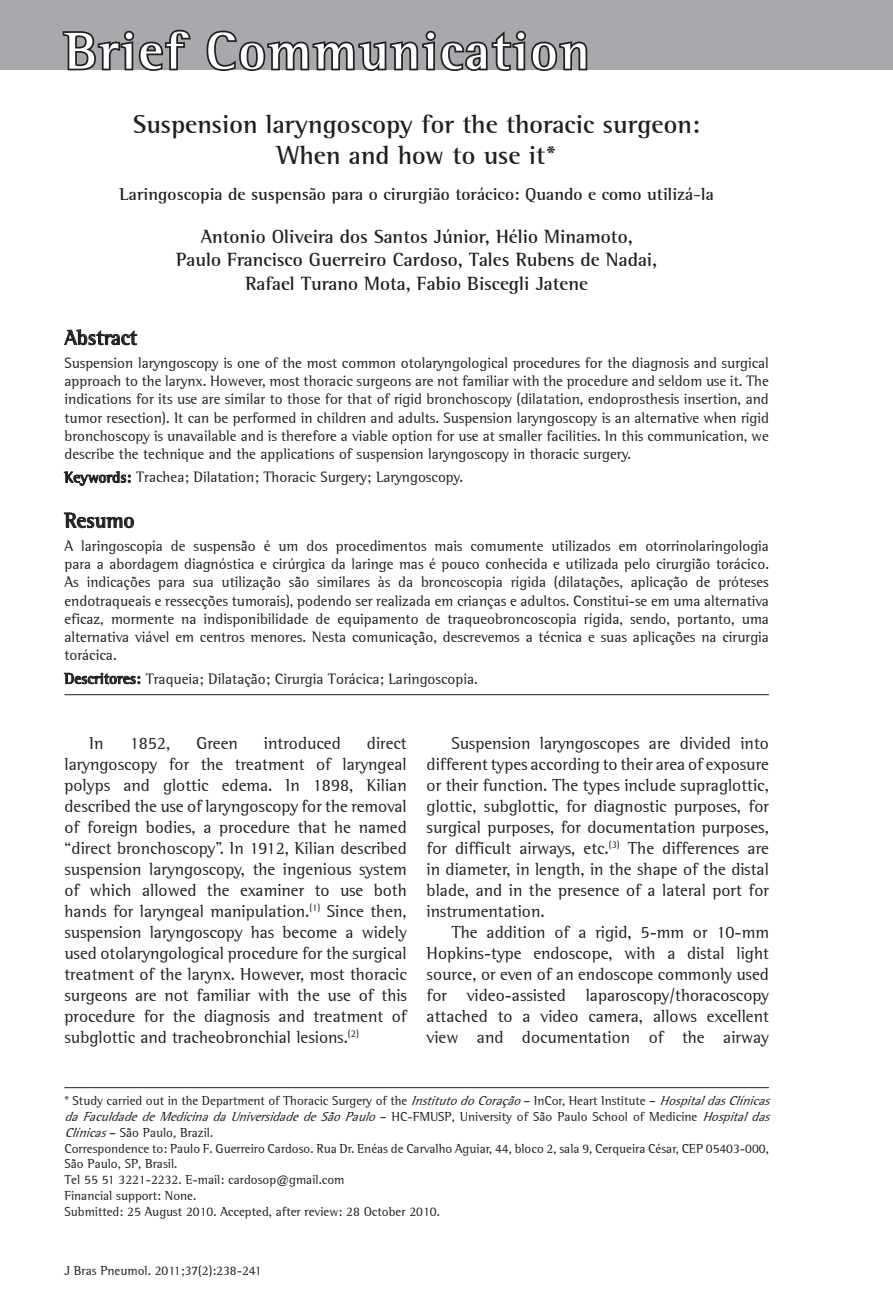
<style>
.page{position:relative;width:893px;height:1315px;background:#fff}
.page>*{position:absolute;margin:0;border:0;box-sizing:border-box;transform-origin:0 0}
.capítulo{font:700 52.5px "Libre Semi Serif S Si";letter-spacing:.05em;color:#fff}
.Título___1o_idioma{font:700 26.25px/31.5px "Libre Semi Serif S Si";color:#231f20;text-align:center}
.Resumo___título{font:700 21px "Libre Semi Serif S Si";color:#231f20}
.Autores{font:700 19.25px/23.1px "Libre Semi Serif S Si";color:#231f20;text-align:center}
.Corpo{font:17.5px/21px "Libre Semi Serif S Si";color:#231f20;text-align:justify}
.Título___2o_idioma{font:700 17.5px "Libre Semi Serif S Si";color:#231f20}
.Resumo{font:15.22px/18.2px "Libre Semi Serif S Si";color:#231f20;text-align:justify}
.Palavras-chave{font:15.22px "Libre Semi Serif S Si";color:#231f20}
.Endereço{font:13.12px/15.8px "Libre Semi Serif S Si";color:#231f20;text-align:justify}
.rodapé{font:13.12px "Libre Semi Serif S Si";color:#231f20}
.s1{font-weight:700}
.s2{font-style:italic}
</style>
<div class="page">
<div style="left:0;top:0;width:893px;height:70px;background:#a8a9ad"></div>
<svg style="left:65px;top:329px;width:72px;height:16px"></svg>
<svg style="left:64px;top:471px;width:67px;height:15px"></svg>
<svg style="left:64px;top:513px;width:70px;height:15px"></svg>
<svg style="left:64px;top:673px;width:76px;height:11px"></svg>
<hr style="left:64px;top:1087px;width:705px;height:1px;background:#231f20">
<hr style="left:64px;top:694px;width:705px;height:1px;background:#231f20">
<svg style="left:62px;top:29px;width:129px;height:42px"></svg>
<svg style="left:206px;top:30px;width:382px;height:41px"></svg>
<p class="capítulo" style="left:64px;top:19px;width:527px">Brief Communication</p>
<p class="Título___1o_idioma" style="left:133px;top:108px;width:568px">Suspension laryngoscopy for the thoracic surgeon:<br>When and how to use it*</p>
<p class="Título___2o_idioma" style="left:120px;top:184px;width:596px">Laringoscopia de suspensão para o cirurgião torácico: Quando e como utilizá-la</p>
<p class="Autores" style="left:176px;top:225px;width:483px">Antonio Oliveira dos Santos Júnior, Hélio Minamoto,<br>Paulo Francisco Guerreiro Cardoso, Tales Rubens de Nadai,<br>Rafael Turano Mota, Fabio Biscegli Jatene</p>
<p class="Resumo___título" style="left:64px;top:325px;width:74px">Abstract</p>
<p class="Resumo" style="left:64px;top:353px;width:706px">Suspension laryngoscopy is one of the most common otolaryngological procedures for the diagnosis and surgical approach to the larynx. However, most thoracic surgeons are not familiar with the procedure and seldom use it. The indications for its use are similar to those for that of rigid bronchoscopy (dilatation, endoprosthesis insertion, and tumor resection). It can be performed in children and adults. Suspension laryngoscopy is an alternative when rigid bronchoscopy is unavailable and is therefore a viable option for use at smaller facilities. In this communication, we describe the technique and the applications of suspension laryngoscopy in thoracic surgery.</p>
<p class="Palavras-chave" style="left:64px;top:468px;width:400px"><span class="s1">Keywords:</span> Trachea; Dilatation; Thoracic Surgery; Laryngoscopy.</p>
<p class="Resumo___título" style="left:64px;top:507px;width:72px">Resumo</p>
<p class="Resumo" style="left:64px;top:536px;width:706px">A laringoscopia de suspensão é um dos procedimentos mais comumente utilizados em otorrinolaringologia para a abordagem diagnóstica e cirúrgica da laringe mas é pouco conhecida e utilizada pelo cirurgião torácico.<br>As indicações para sua utilização são similares às da broncoscopia rígida (dilatações, aplicação de próteses endotraqueais e ressecções tumorais), podendo ser realizada em crianças e adultos. Constitui-se em uma alternativa eficaz, mormente na indisponibilidade de equipamento de traqueobroncoscopia rígida, sendo, portanto, uma alternativa viável em centros menores. Nesta comunicação, descrevemos a técnica e suas aplicações na cirurgia torácica.</p>
<p class="Palavras-chave" style="left:64px;top:669px;width:415px"><span class="s1">Descritores:</span> Traqueia; Dilatação; Cirurgia Torácica; Laringoscopia.</p>
<p class="Corpo" style="left:64px;top:732px;width:344px;text-indent:302px">direct laryngoscopy for the treatment of laryngeal polyps and glottic edema. In 1898, Kilian described the use of laryngoscopy for the removal of foreign bodies, a procedure that he named “direct bronchoscopy”. In 1912, Kilian described suspension laryngoscopy, the ingenious system of which allowed the examiner to use both hands for laryngeal manipulation.<sup>(1)</sup> Since then, suspension laryngoscopy has become a widely used otolaryngological procedure for the surgical treatment of the larynx. However, most thoracic surgeons are not familiar with the use of this procedure for the diagnosis and treatment of subglottic and tracheobronchial lesions.<sup>(2)</sup></p>
<p class="Corpo" style="left:427px;top:732px;width:344px;text-indent:25px">Suspension laryngoscopes are divided into different types according to their area of exposure or their function. The types include supraglottic, glottic, subglottic, for diagnostic purposes, for surgical purposes, for documentation purposes, for difficult airways, etc.<sup>(3)</sup> The differences are in diameter, in length, in the shape of the distal blade, and in the presence of a lateral port for instrumentation.</p>
<p class="Corpo" style="left:89px;top:732px;width:16px">In</p>
<p class="Corpo" style="left:130px;top:732px;width:42px">1852,</p>
<p class="Corpo" style="left:196px;top:732px;width:43px">Green</p>
<p class="Corpo" style="left:264px;top:732px;width:78px">introduced</p>
<p class="Corpo" style="left:427px;top:921px;width:344px;text-indent:25px">The addition of a rigid, 5-mm or 10-mm Hopkins-type endoscope, with a distal light source, or even of an endoscope commonly used for video-assisted laparoscopy/thoracoscopy attached to a video camera, allows excellent view and documentation of the airway</p>
<p class="Endereço" style="left:64px;top:1093px;width:712px">* Study carried out in the Department of Thoracic Surgery of the <span class="s2">InstitutodoCoração</span>– InCor, Heart Institute – <span class="s2">HospitaldasClínicas daFaculdadedeMedicinadaUniversidadedeSãoPaulo</span>– H C - F M U S P , U n i v e r s i t y o f S ã o P a u l o S c h o o l o f M e d i c i n e <span class="s2">Hospitaldas Clínicas</span>– São Paulo, Brazil.</p>
<p class="Endereço" style="left:64px;top:1140px;width:706px">Correspondence to: Paulo F. Guerreiro Cardoso. Rua Dr. Enéas de Carvalho Aguiar, 44, bloco 2, sala 9, Cerqueira César, CEP 05403‑000,<br>São Paulo, SP, Brasil.</p>
<p class="Endereço" style="left:64px;top:1171px;width:281px">Tel 55 51 3221-2232. E-mail: cardosop@gmail.com</p>
<p class="Endereço" style="left:64px;top:1187px;width:133px">Financial support: None.</p>
<p class="Endereço" style="left:64px;top:1203px;width:377px">Submitted: 25 August 2010. Accepted, after review: 28 October 2010.</p>
<p class="rodapé" style="left:64px;top:1263px;width:199px">J Bras Pneumol. 2011;37(2):238-241</p>
</div>
